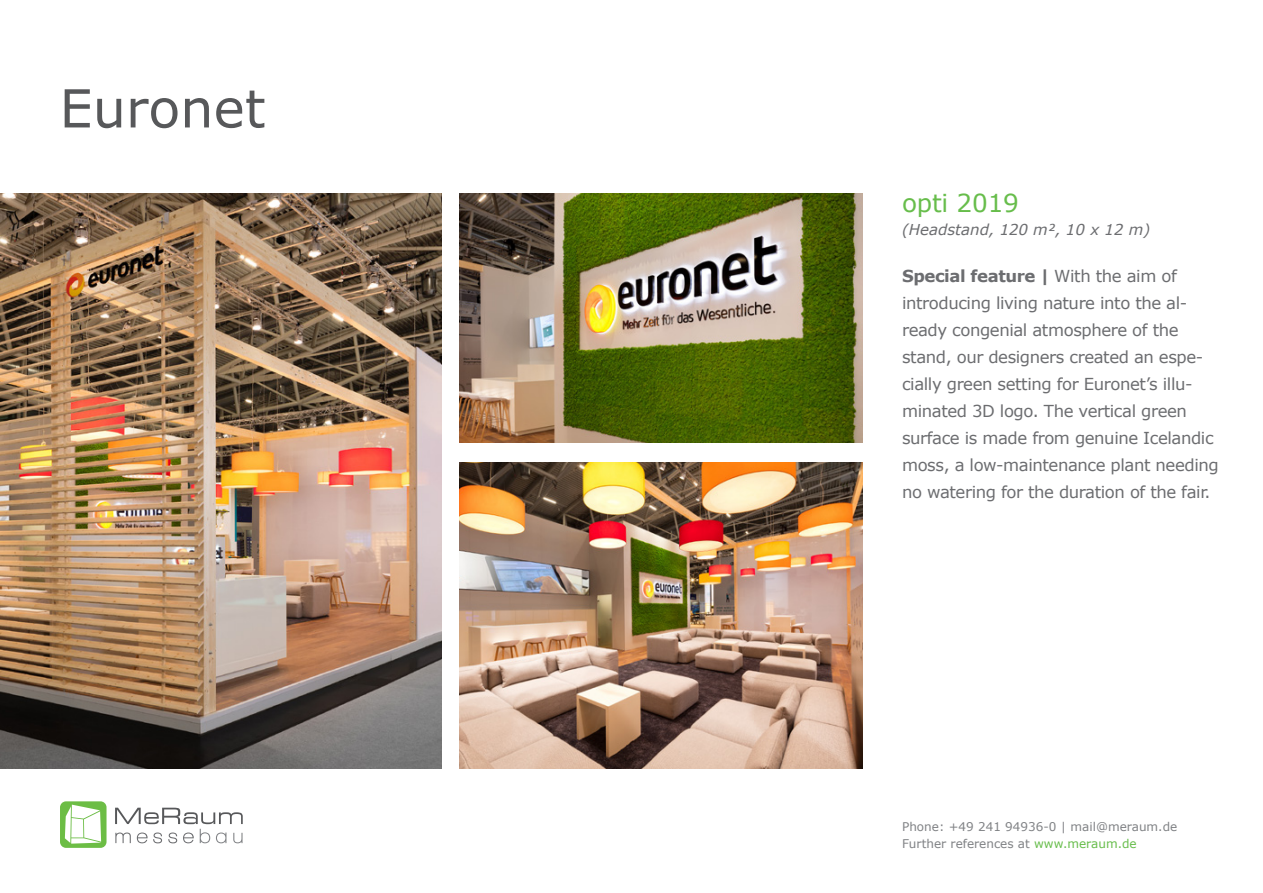
<style>
.page{position:relative;width:1263px;height:893px;background:#fff}
.page>*{position:absolute;margin:0;border:0;box-sizing:border-box;transform-origin:0 0}
.t1{font:52.5px "Verdana";color:#57585a}
.t2{font:24.75px "Verdana";letter-spacing:-.01em;color:#67bd4b}
.t3{font:16.5px/27px "Verdana";letter-spacing:-.025em;color:#6c6d70}
.t4{font:italic 15px "Verdana";color:#6c6d70}
.t5{font:12px/17.4px "Verdana";color:#808285}
.s1{font-weight:700}
.s2{color:#67bd4b}
</style>
<div class="page">
<div style="left:60px;top:801px;width:47px;height:47px;background:#6cbd45;border-radius:6px"></div>
<svg style="left:115px;top:808px;width:128px;height:35px"></svg>
<svg style="left:65px;top:805px;width:36px;height:39px"></svg>
<img style="left:460px;top:193px;width:402px;height:250px">
<img style="left:0;top:193px;width:441px;height:575px">
<img style="left:460px;top:462px;width:402px;height:306px">
<h1 class="t1" style="left:60px;top:72px;width:207px">Euronet</h1>
<h2 class="t2" style="left:902px;top:186px;width:118px">opti 2019</h2>
<p class="t4" style="left:902px;top:219px;width:250px">(Headstand, 120 m², 10 x 12 m)</p>
<p class="t3" style="left:902px;top:263px;width:318px"><span class="s1">Special feature |</span> With the aim of introducing living nature into the al&shy;ready congenial atmosphere of the stand, our designers created an espe&shy;cially green setting for Euronet’s illu&shy;minated 3D logo. The vertical green surface is made from genuine Icelandic moss, a low-maintenance plant needing no watering for the duration of the fair.</p>
<p class="t5" style="left:902px;top:818px;width:277px">Phone: +49 241 94936-0 | mail@meraum.de<br>Further references at <span class="s2">www.meraum.de</span></p>
</div>
